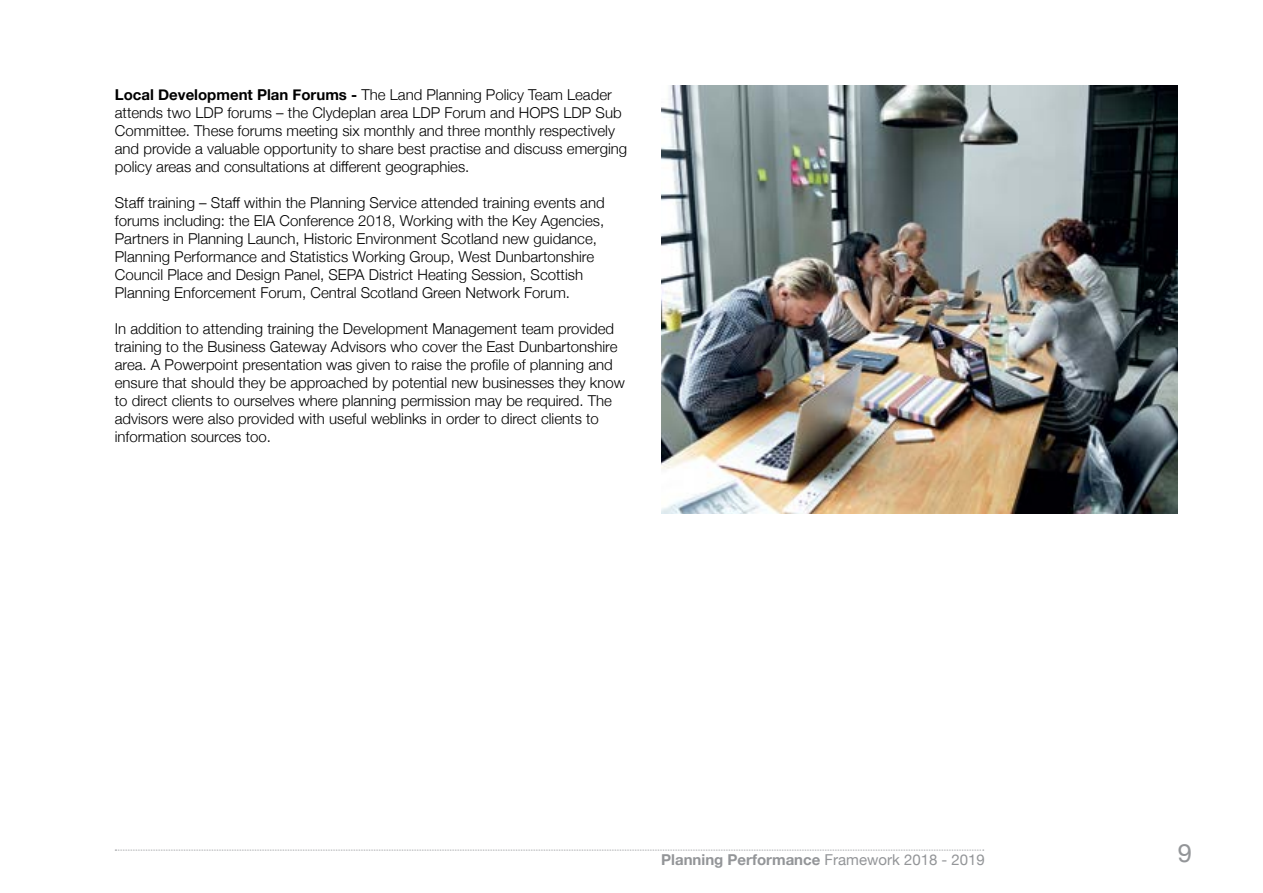
<style>
.page{position:relative;width:1263px;height:893px;background:#fff}
.page>*{position:absolute;margin:0;border:0;box-sizing:border-box;transform-origin:0 0}
.t1{font:25.5px "Helvetica Neue";color:#939598}
.t2{font:300 15px/18px "Helvetica Neue";color:#000}
.t3{font:700 15px "Helvetica Neue";color:#939598}
.s1{font-weight:700}
.s2{font-weight:400}
</style>
<div class="page">
<svg style="left:115px;top:850px;width:869px;height:1px"></svg>
<img style="left:661px;top:85px;width:517px;height:428px">
<p class="t2" style="left:115px;top:84px;width:514px"><span class="s1">Local Development Plan Forums -</span> The Land Planning Policy Team Leader attends two LDP forums – the Clydeplan area LDP Forum and HOPS LDP Sub Committee. These forums meeting six monthly and three monthly respectively and provide a valuable opportunity to share best practise and discuss emerging policy areas and consultations at different geographies.</p>
<p class="t2" style="left:115px;top:192px;width:491px">Staff training – Staff within the Planning Service attended training events and forums including: the EIA Conference 2018, Working with the Key Agencies, Partners in Planning Launch, Historic Environment Scotland new guidance, Planning Performance and Statistics Working Group, West Dunbartonshire Council Place and Design Panel, SEPA District Heating Session, Scottish Planning Enforcement Forum, Central Scotland Green Network Forum.</p>
<p class="t2" style="left:115px;top:318px;width:512px">In addition to attending training the Development Management team provided training to the Business Gateway Advisors who cover the East Dunbartonshire area. A Powerpoint presentation was given to raise the profile of planning and ensure that should they be approached by potential new businesses they know to direct clients to ourselves where planning permission may be required. The advisors were also provided with useful weblinks in order to direct clients to information sources too.</p>
<p class="t3" style="left:661px;top:848px;width:325px">Planning Performance <span class="s2">Framework 2018 - 2019</span></p>
<h1 class="t1" style="left:1178px;top:834px;width:16px">9</h1>
</div>
